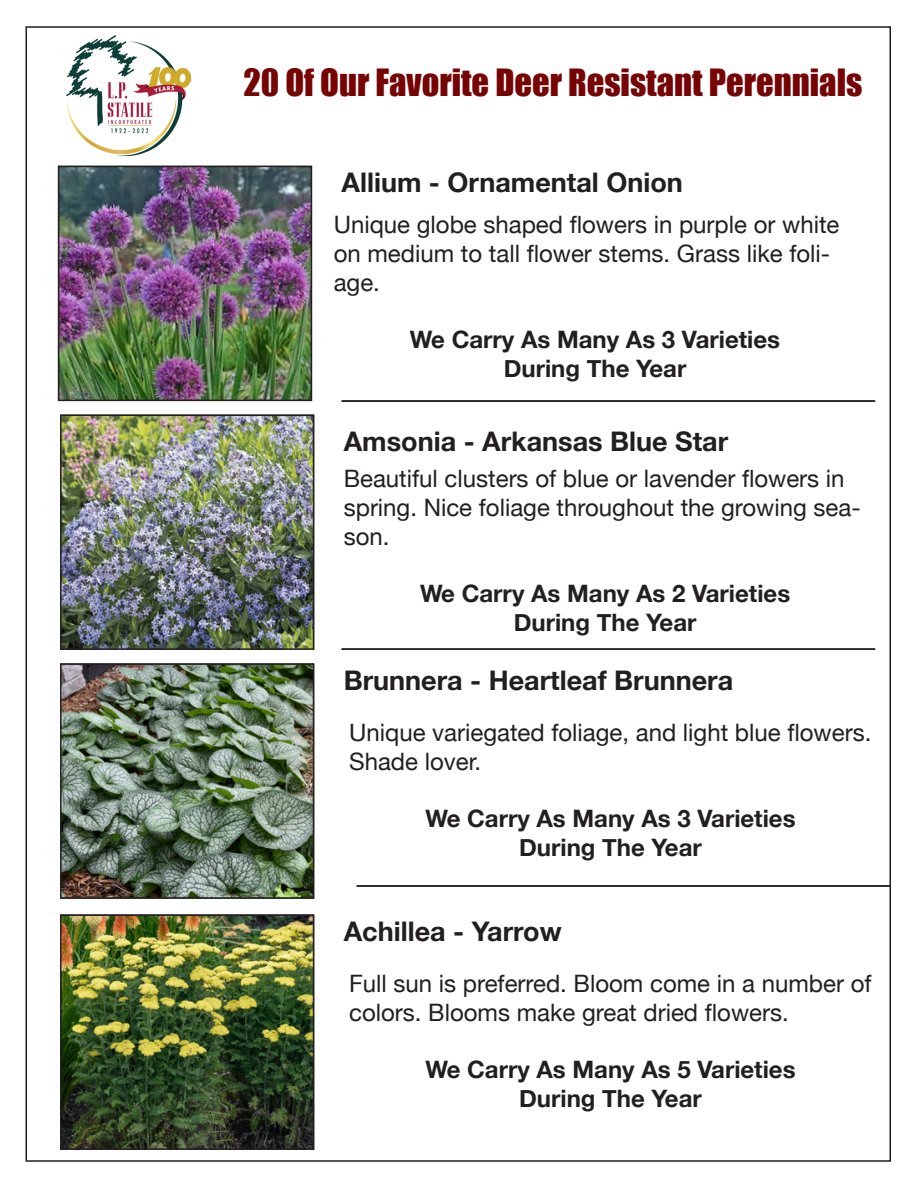
<style>
.page{position:relative;width:918px;height:1188px;background:#fff}
.page>*{position:absolute;margin:0;border:0;box-sizing:border-box;transform-origin:0 0}
.t1{font:34.5px "Impact";color:#760405}
.t2{font:700 27px "Helvetica Neue";color:#231f20}
.t3{font:24px/28.8px "Helvetica Neue";color:#231f20}
.t4{font:700 24px "Helvetica Neue";color:#231f20}
</style>
<div class="page">
<img style="left:61px;top:169px;width:248px;height:229px">
<img style="left:63px;top:418px;width:248px;height:229px">
<img style="left:63px;top:666px;width:248px;height:230px">
<img style="left:63px;top:917px;width:248px;height:230px">
<div style="left:58px;top:166px;width:254px;height:235px;border:2px solid #231f20"></div>
<hr style="left:342px;top:400px;width:533px;height:2px;background:#231f20">
<div style="left:60px;top:415px;width:254px;height:235px;border:2px solid #231f20"></div>
<div style="left:60px;top:663px;width:254px;height:236px;border:2px solid #231f20"></div>
<hr style="left:342px;top:648px;width:533px;height:2px;background:#231f20">
<hr style="left:357px;top:885px;width:533px;height:2px;background:#231f20">
<div style="left:60px;top:914px;width:254px;height:236px;border:2px solid #231f20"></div>
<img style="left:66px;top:35px;width:125px;height:120px">
<p class="t1" style="left:243px;top:56px;width:620px">20 Of Our Favorite Deer Resistant Perennials</p>
<p class="t2" style="left:342px;top:161px;width:343px">Allium - Ornamental Onion</p>
<p class="t3" style="left:334px;top:211px;width:507px">Unique globe shaped flowers in purple or white on medium to tall flower stems. Grass like foli&shy;age.</p>
<p class="t4" style="left:410px;top:321px;width:372px">We Carry As Many As 3 Varieties</p>
<p class="t4" style="left:504px;top:350px;width:184px">During The Year</p>
<p class="t2" style="left:344px;top:420px;width:386px">Amsonia - Arkansas Blue Star</p>
<p class="t3" style="left:344px;top:465px;width:518px">Beautiful clusters of blue or lavender flowers in spring. Nice foliage throughout the growing sea&shy;son.</p>
<p class="t4" style="left:420px;top:575px;width:372px">We Carry As Many As 2 Varieties</p>
<p class="t4" style="left:514px;top:604px;width:184px">During The Year</p>
<p class="t2" style="left:344px;top:659px;width:391px">Brunnera - Heartleaf Brunnera</p>
<p class="t3" style="left:349px;top:719px;width:524px">Unique variegated foliage, and light blue flowers.<br>Shade lover.</p>
<p class="t4" style="left:425px;top:800px;width:372px">We Carry As Many As 3 Varieties</p>
<p class="t4" style="left:519px;top:829px;width:184px">During The Year</p>
<p class="t2" style="left:344px;top:910px;width:219px">Achillea - Yarrow</p>
<p class="t3" style="left:349px;top:971px;width:524px">Full sun is preferred. Bloom come in a number of colors. Blooms make great dried flowers.</p>
<p class="t4" style="left:425px;top:1051px;width:372px">We Carry As Many As 5 Varieties</p>
<p class="t4" style="left:519px;top:1080px;width:184px">During The Year</p>
</div>
